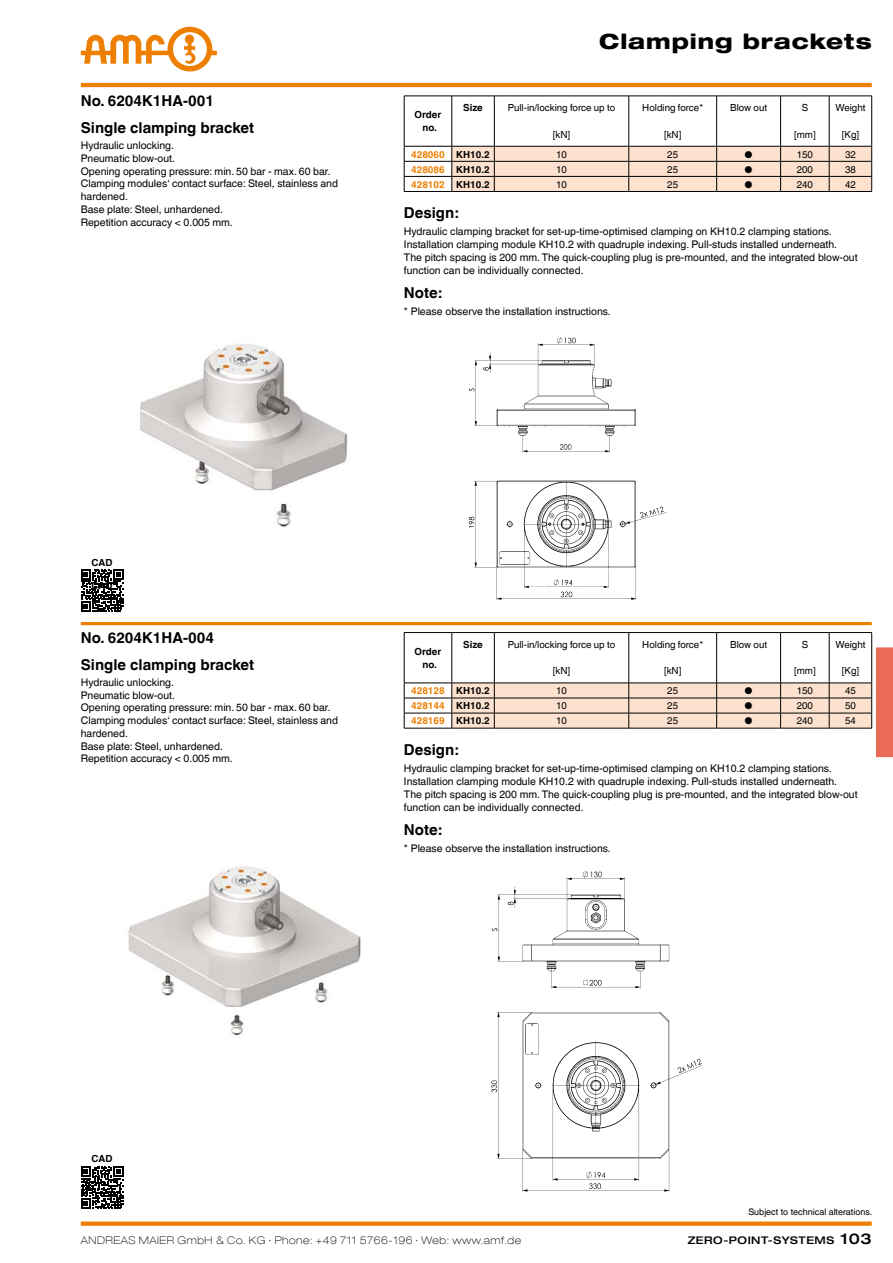
<style>
.page{position:relative;width:893px;height:1263px;background:#fff}
.page>*{position:absolute;margin:0;border:0;box-sizing:border-box;transform-origin:0 0}
.t1{font:800 expanded 21px "Helvetica Neue LT Com";letter-spacing:.045em;color:#000}
.t2{font:700 15px "Helvetica World";color:#000}
.t3{font:10.5px/12.8px "Helvetica World";color:#000}
.t4{font:100 expanded 10.5px "Helvetica Neue LT Com";letter-spacing:.05em;color:#000}
.t5{font:500 expanded 10.5px "Helvetica Neue LT Com";letter-spacing:.05em;color:#000}
.t6{font:9.75px "Helvetica World";color:#000}
.t7{font:700 9.75px "Helvetica World";color:#ee7f00}
.t8{font:700 9.75px/12.8px "Helvetica World";color:#000;text-align:center}
.t9{font:9px "Helvetica World";color:#000}
.s1{color:#000}
.s2{font-size:15px}
</style>
<div class="page">
<hr style="left:81px;top:83px;width:791px;height:4px;background:#ee7f00">
<svg style="left:81px;top:27px;width:136px;height:44px"></svg>
<div style="left:81px;top:1221px;width:791px;height:5px;background:#ee7f00"></div>
<hr style="left:81px;top:622px;width:791px;height:3px;background:#ee7f00">
<img style="left:468px;top:337px;width:199px;height:263px">
<img style="left:140px;top:344px;width:208px;height:183px">
<img style="left:491px;top:871px;width:211px;height:321px">
<img style="left:128px;top:866px;width:233px;height:170px">
<svg style="left:81px;top:569px;width:42px;height:42px"></svg>
<svg style="left:81px;top:1166px;width:42px;height:43px"></svg>
<svg style="left:404px;top:96px;width:468px;height:95px"></svg>
<hr style="left:404px;top:191px;width:48px;height:1px;background:#000">
<hr style="left:452px;top:191px;width:42px;height:1px;background:#000">
<hr style="left:494px;top:191px;width:135px;height:1px;background:#000">
<hr style="left:629px;top:191px;width:88px;height:1px;background:#000">
<hr style="left:717px;top:191px;width:64px;height:1px;background:#000">
<hr style="left:781px;top:191px;width:48px;height:1px;background:#000">
<hr style="left:829px;top:191px;width:43px;height:1px;background:#000">
<svg style="left:404px;top:632px;width:489px;height:125px"></svg>
<hr style="left:404px;top:728px;width:48px;height:1px;background:#000">
<hr style="left:452px;top:728px;width:42px;height:1px;background:#000">
<hr style="left:494px;top:728px;width:135px;height:1px;background:#000">
<hr style="left:629px;top:728px;width:88px;height:1px;background:#000">
<hr style="left:717px;top:728px;width:64px;height:1px;background:#000">
<hr style="left:781px;top:728px;width:48px;height:1px;background:#000">
<hr style="left:829px;top:728px;width:43px;height:1px;background:#000">
<h2 class="t2" style="left:81px;top:92px;width:135px">No. 6204K1HA-001</h2>
<h2 class="t2" style="left:81px;top:119px;width:175px">Single clamping bracket</h2>
<p class="t3" style="left:81px;top:139px;width:259px">Hydraulic unlocking.<br>Pneumatic blow-out.<br>Opening operating pressure: min. 50 bar - max. 60 bar.<br>Clamping modules‘ contact surface: Steel, stainless and hardened.<br>Base plate: Steel, unhardened.<br>Repetition accuracy &lt; 0.005 mm.</p>
<p class="t8" style="left:415px;top:108px;width:28px">Order no.</p>
<h1 class="t1" style="left:599px;top:28px;width:274px">Clamping brackets</h1>
<p class="t8" style="left:463px;top:102px;width:21px">Size</p>
<p class="t6" style="left:508px;top:102px;width:109px">Pull-in/locking force up to</p>
<p class="t6" style="left:553px;top:129px;width:19px">[kN]</p>
<p class="t6" style="left:642px;top:102px;width:62px">Holding force*</p>
<p class="t6" style="left:664px;top:129px;width:19px">[kN]</p>
<p class="t6" style="left:730px;top:102px;width:38px">Blow out</p>
<p class="t6" style="left:802px;top:102px;width:8px">S</p>
<p class="t6" style="left:794px;top:129px;width:23px">[mm]</p>
<p class="t6" style="left:835px;top:102px;width:31px">Weight</p>
<p class="t6" style="left:842px;top:129px;width:19px">[Kg]</p>
<p class="t7" style="left:411px;top:148px;width:80px">428060 <span class="s1">KH10.2</span></p>
<p class="t6" style="left:556px;top:148px;width:12px">10</p>
<p class="t6" style="left:667px;top:148px;width:12px">25</p>
<p class="t6" style="left:744px;top:148px;width:10px">●</p>
<p class="t6" style="left:797px;top:148px;width:18px">150</p>
<p class="t6" style="left:845px;top:148px;width:12px">32</p>
<p class="t7" style="left:411px;top:163px;width:80px">428086 <span class="s1">KH10.2</span></p>
<p class="t6" style="left:556px;top:163px;width:12px">10</p>
<p class="t6" style="left:667px;top:163px;width:12px">25</p>
<p class="t6" style="left:744px;top:163px;width:10px">●</p>
<p class="t6" style="left:797px;top:163px;width:18px">200</p>
<p class="t6" style="left:845px;top:163px;width:12px">38</p>
<p class="t7" style="left:411px;top:179px;width:80px">428102 <span class="s1">KH10.2</span></p>
<p class="t6" style="left:556px;top:179px;width:12px">10</p>
<p class="t6" style="left:667px;top:179px;width:12px">25</p>
<p class="t6" style="left:744px;top:179px;width:10px">●</p>
<p class="t6" style="left:797px;top:179px;width:18px">240</p>
<p class="t6" style="left:845px;top:179px;width:12px">42</p>
<h2 class="t2" style="left:404px;top:204px;width:56px">Design:</h2>
<p class="t3" style="left:404px;top:225px;width:455px">Hydraulic clamping bracket for set-up-time-optimised clamping on KH10.2 clamping stations.<br>Installation clamping module KH10.2 with quadruple indexing. Pull-studs installed underneath.<br>The pitch spacing is 200 mm. The quick-coupling plug is pre-mounted, and the integrated blow-out function can be individually connected.</p>
<h2 class="t2" style="left:404px;top:284px;width:39px">Note:</h2>
<p class="t3" style="left:404px;top:305px;width:208px">* Please observe the installation instructions.</p>
<p class="t8" style="left:92px;top:556px;width:22px">CAD</p>
<p class="t8" style="left:92px;top:580px;width:22px">CAD</p>
<h2 class="t2" style="left:81px;top:629px;width:135px">No. 6204K1HA-004</h2>
<h2 class="t2" style="left:81px;top:656px;width:175px">Single clamping bracket</h2>
<p class="t3" style="left:81px;top:676px;width:259px">Hydraulic unlocking.<br>Pneumatic blow-out.<br>Opening operating pressure: min. 50 bar - max. 60 bar.<br>Clamping modules‘ contact surface: Steel, stainless and hardened.<br>Base plate: Steel, unhardened.<br>Repetition accuracy &lt; 0.005 mm.</p>
<p class="t8" style="left:415px;top:645px;width:28px">Order no.</p>
<p class="t8" style="left:463px;top:638px;width:21px">Size</p>
<p class="t6" style="left:508px;top:639px;width:109px">Pull-in/locking force up to</p>
<p class="t6" style="left:553px;top:665px;width:19px">[kN]</p>
<p class="t6" style="left:642px;top:639px;width:62px">Holding force*</p>
<p class="t6" style="left:664px;top:665px;width:19px">[kN]</p>
<p class="t6" style="left:730px;top:639px;width:38px">Blow out</p>
<p class="t6" style="left:802px;top:639px;width:8px">S</p>
<p class="t6" style="left:794px;top:665px;width:23px">[mm]</p>
<p class="t6" style="left:835px;top:639px;width:31px">Weight</p>
<p class="t6" style="left:842px;top:665px;width:19px">[Kg]</p>
<p class="t7" style="left:411px;top:685px;width:80px">428128 <span class="s1">KH10.2</span></p>
<p class="t6" style="left:556px;top:685px;width:12px">10</p>
<p class="t6" style="left:667px;top:685px;width:12px">25</p>
<p class="t6" style="left:744px;top:685px;width:10px">●</p>
<p class="t6" style="left:797px;top:685px;width:18px">150</p>
<p class="t6" style="left:845px;top:685px;width:12px">45</p>
<p class="t7" style="left:411px;top:700px;width:80px">428144 <span class="s1">KH10.2</span></p>
<p class="t6" style="left:556px;top:700px;width:12px">10</p>
<p class="t6" style="left:667px;top:700px;width:12px">25</p>
<p class="t6" style="left:744px;top:700px;width:10px">●</p>
<p class="t6" style="left:797px;top:700px;width:18px">200</p>
<p class="t6" style="left:845px;top:700px;width:12px">50</p>
<p class="t7" style="left:411px;top:715px;width:80px">428169 <span class="s1">KH10.2</span></p>
<p class="t6" style="left:556px;top:715px;width:12px">10</p>
<p class="t6" style="left:667px;top:715px;width:12px">25</p>
<p class="t6" style="left:744px;top:715px;width:10px">●</p>
<p class="t6" style="left:797px;top:715px;width:18px">240</p>
<p class="t6" style="left:845px;top:715px;width:12px">54</p>
<h2 class="t2" style="left:404px;top:741px;width:56px">Design:</h2>
<p class="t3" style="left:404px;top:762px;width:455px">Hydraulic clamping bracket for set-up-time-optimised clamping on KH10.2 clamping stations.<br>Installation clamping module KH10.2 with quadruple indexing. Pull-studs installed underneath.<br>The pitch spacing is 200 mm. The quick-coupling plug is pre-mounted, and the integrated blow-out function can be individually connected.</p>
<h2 class="t2" style="left:404px;top:821px;width:39px">Note:</h2>
<p class="t3" style="left:404px;top:842px;width:208px">* Please observe the installation instructions.</p>
<p class="t8" style="left:92px;top:1152px;width:22px">CAD</p>
<p class="t9" style="left:748px;top:1207px;width:125px">Subject to technical alterations.</p>
<p class="t4" style="left:81px;top:1233px;width:442px">ANDREAS MAIER GmbH &amp; Co. KG ∙ Phone: +49 711 5766-196 ∙ Web: www.amf.de</p>
<p class="t5" style="left:688px;top:1233px;width:185px">ZERO-POINT-SYSTEMS <span class="s2">103</span></p>
</div>
